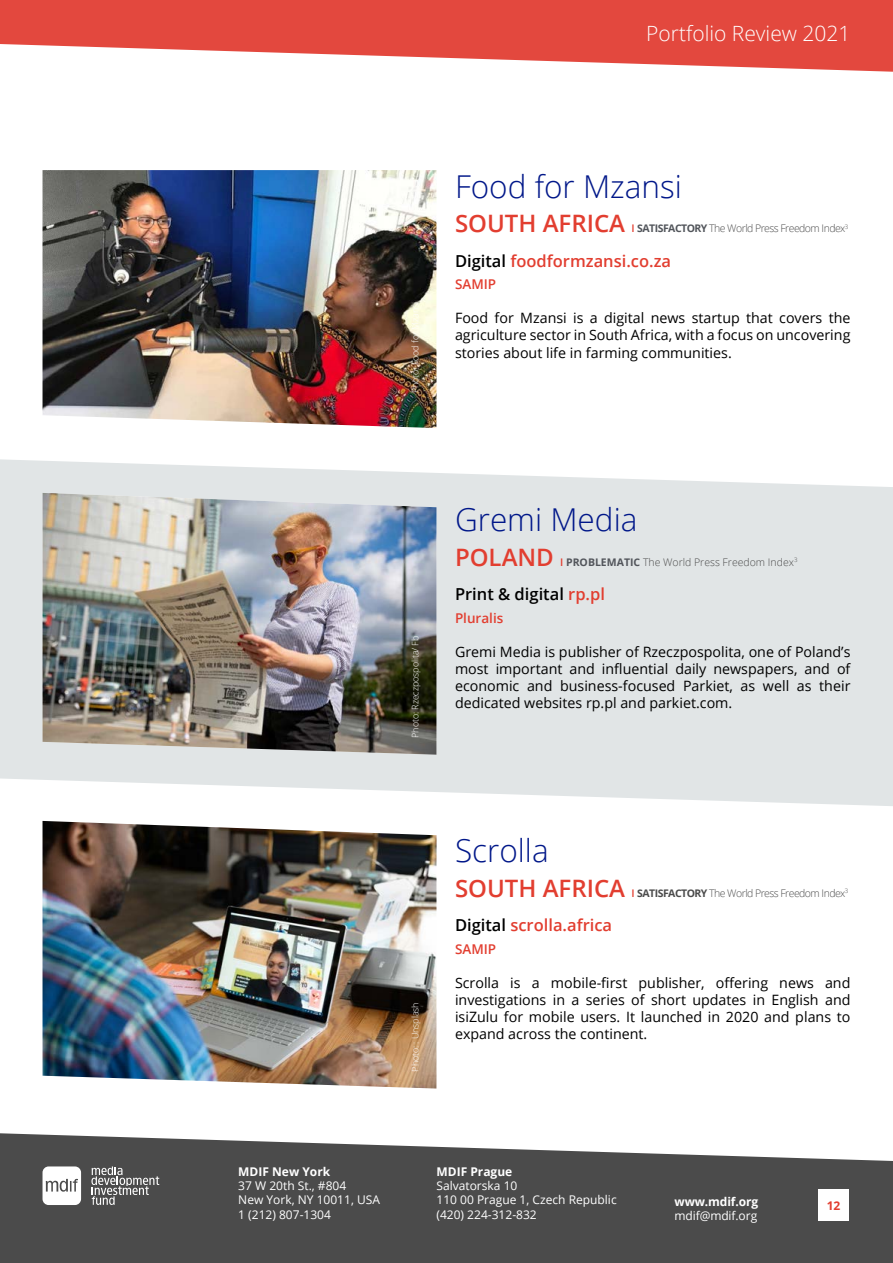
<style>
.page{position:relative;width:893px;height:1263px;background:#fff}
.page>*{position:absolute;margin:0;border:0;box-sizing:border-box;transform-origin:0 0}
.t1{font:300 31.5px "Open Sans";color:#001789}
.t2{font:600 24px "Open Sans";color:#e23e30}
.t3{font:300 21px "Open Sans";color:#fff}
.t4{font:600 16.5px "Open Sans";color:#e23e30}
.t5{font:600 16.5px "Open Sans";color:#000}
.t6{font:14.25px/17.1px "Open Sans";color:#000;text-align:justify}
.t7{font:600 13.5px "Open Sans";color:#e23e30}
.t8{font:12px/14.4px "Open Sans";color:#fff}
.t9{font:700 12px "Open Sans";color:#fff}
.t10{font:700 12px "Open Sans";color:#e23e30}
.t11{font:300 10.5px "Open Sans";letter-spacing:-.05em;color:#4b4b4b}
.t12{font:300 10.5px "Open Sans";color:#4b4b4b}
.t13{font:300 9px "Open Sans";letter-spacing:-.01em;color:#fff}
.s1{font-weight:600;color:#e23e30}
.s2{font-weight:700;color:#52555b}
.s3{color:#000}
.s4{color:#e23e30}
.s5{font-weight:700}
</style>
<div class="page">
<img style="left:43px;top:170px;width:393px;height:258px">
<div style="left:0;top:530px;width:893px;height:233px;background:#e1e5e6"></div>
<svg style="left:0;top:459px;width:893px;height:87px;fill:#e1e5e6"></svg>
<svg style="left:0;top:719px;width:893px;height:87px;fill:#e1e5e6"></svg>
<img style="left:43px;top:493px;width:393px;height:262px">
<img style="left:43px;top:821px;width:393px;height:267px">
<svg style="left:0;top:1133px;width:893px;height:72px;fill:#4b4b4b"></svg>
<div style="left:0;top:1205px;width:893px;height:58px;background:#4b4b4b"></div>
<svg style="left:91px;top:1166px;width:68px;height:39px;background:#717171"></svg>
<svg style="left:43px;top:1166px;width:38px;height:39px"></svg>
<svg style="left:0;top:0;width:893px;height:72px;fill:#e3483e"></svg>
<div style="left:818px;top:1189px;width:31px;height:31px;background:#fff"></div>
<h3 class="t3" style="left:646px;top:19px;width:206px">Portfolio Review 2021</h3>
<p class="t13" style="left:409px;top:393px;width:93px;rotate:-90deg">Photo: Food for Mzansi</p>
<h1 class="t1" style="left:455px;top:165px;width:228px">Food for Mzansi</h1>
<h2 class="t2" style="left:455px;top:207px;width:172px">SOUTH AFRICA</h2>
<p class="t11" style="left:631px;top:221px;width:219px"><span class="s1">I</span> <span class="s2">SATISFACTORY</span> The World Press Freedom Index<sup>3</sup></p>
<p class="t4" style="left:455px;top:249px;width:218px"><span class="s3">Digital</span> foodformzansi.co.za</p>
<p class="t7" style="left:455px;top:275px;width:43px">SAMIP</p>
<p class="t6" style="left:455px;top:309px;width:397px">Food for Mzansi is a digital news startup that covers the agriculture sector in South Africa, with a focus on uncovering stories about life in farming communities.</p>
<p class="t13" style="left:409px;top:738px;width:103px;rotate:-90deg">Photo: Rzeczpospolita/ Fb</p>
<h1 class="t1" style="left:455px;top:498px;width:184px">Gremi Media</h1>
<h2 class="t2" style="left:455px;top:540px;width:100px">POLAND</h2>
<p class="t12" style="left:560px;top:555px;width:239px"><span class="s1">I</span> <span class="s2">PROBLEMATIC</span> The World Press Freedom Index<sup>3</sup></p>
<p class="t5" style="left:455px;top:583px;width:152px">Print &amp; digital <span class="s4">rp.pl</span></p>
<p class="t7" style="left:455px;top:608px;width:50px">Pluralis</p>
<p class="t6" style="left:455px;top:643px;width:397px">Gremi Media is publisher of Rzeczpospolita, one of Poland’s most important and influential daily newspapers, and of economic and business-focused Parkiet, as well as their dedicated websites rp.pl and parkiet.com.</p>
<p class="t13" style="left:409px;top:1071px;width:71px;rotate:-90deg">Photo: : Unsplash</p>
<h1 class="t1" style="left:455px;top:829px;width:95px">Scrolla</h1>
<h2 class="t2" style="left:455px;top:871px;width:172px">SOUTH AFRICA</h2>
<p class="t11" style="left:631px;top:886px;width:219px"><span class="s1">I</span> <span class="s5">SATISFACTORY</span> The World Press Freedom Index<sup>3</sup></p>
<p class="t4" style="left:455px;top:914px;width:159px"><span class="s3">Digital</span> scrolla.africa</p>
<p class="t7" style="left:455px;top:939px;width:43px">SAMIP</p>
<p class="t6" style="left:455px;top:974px;width:397px">Scrolla is a mobile-first publisher, offering news and investigations in a series of short updates in English and isiZulu for mobile users. It launched in 2020 and plans to expand across the continent.</p>
<p class="t9" style="left:238px;top:1163px;width:93px">MDIF New York</p>
<p class="t8" style="left:238px;top:1178px;width:143px">37 W 20th St., #804<br>New York, NY 10011, USA<br>1 (212) 807-1304</p>
<p class="t9" style="left:436px;top:1163px;width:77px">MDIF Prague</p>
<p class="t8" style="left:436px;top:1178px;width:182px">Salvatorska 10<br>110 00 Prague 1, Czech Republic (420) 224-312-832</p>
<p class="t9" style="left:674px;top:1193px;width:85px">www.mdif.org</p>
<p class="t8" style="left:674px;top:1208px;width:84px">mdif@mdif.org</p>
<p class="t10" style="left:827px;top:1197px;width:15px">12</p>
</div>
